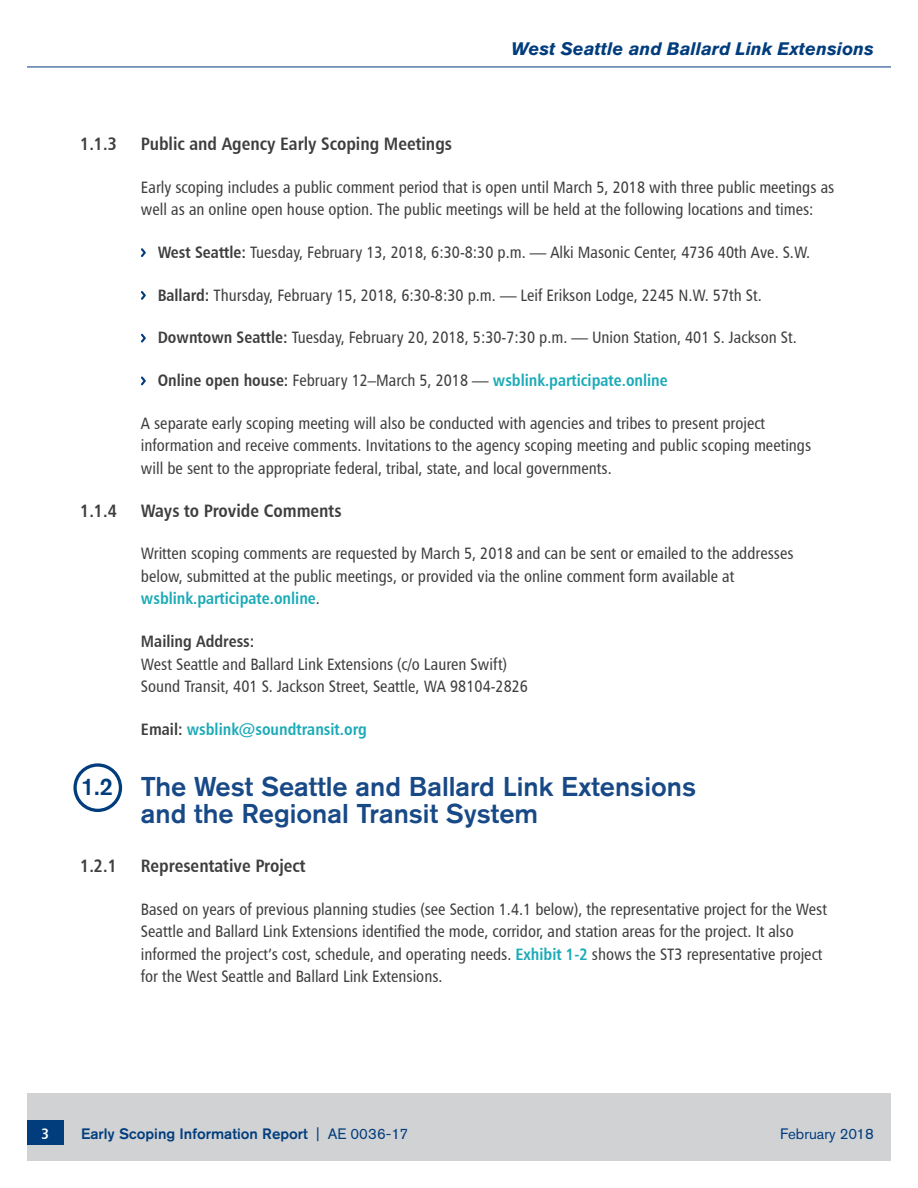
<style>
.page{position:relative;width:918px;height:1188px;background:#fff}
.page>*{position:absolute;margin:0;border:0;box-sizing:border-box;transform-origin:0 0}
.Section_Break{font:500 27px/27px "Akzidenz Grotesk Std";color:#184987}
.t1{font:500 24px "Akzidenz Grotesk Std";color:#013d7d}
.Sub-section_Break{font:18px "Humanist 777 BT Bold Condensed B";color:#3e3e3f}
.t2{font:italic 700 18px "Akzidenz Grotesk Std";color:#013d7d}
.Body{font:16.5px/22.5px "Humanist 777 BT Roman Condensed B";color:#3e3e3f}
.Body-2{font:16.5px "Humanist 777 BT Bold Condensed B";color:#1aaab7}
.t3{font:500 15px "Akzidenz Grotesk Std";color:#013d7d}
.t4{font:15px "Akzidenz Grotesk Std";color:#013d7d}
.t5{font:15px "Humanist 777 BT Bold Condensed B";color:#fff}
.s1{font-family:"Humanist 777 BT Bold Condensed B"}
.s2{color:#3e3e3f}
.s3{font-family:"Humanist 777 BT Roman Condensed B";color:#3e3e3f}
.s4{font-family:"Humanist 777 BT Bold Condensed B";color:#1aaab7}
.s5{font-weight:400}
</style>
<div class="page">
<div style="left:27px;top:1094px;width:864px;height:67px;background:#d1d2d4"></div>
<div style="left:27px;top:1121px;width:37px;height:24px;background:#013d7d"></div>
<hr style="left:27px;top:67px;width:864px;height:1px;background:#013d7d">
<svg style="left:141px;top:248px;width:5px;height:9px"></svg>
<svg style="left:141px;top:291px;width:5px;height:9px"></svg>
<svg style="left:141px;top:334px;width:5px;height:9px"></svg>
<svg style="left:141px;top:376px;width:5px;height:9px"></svg>
<div style="left:73px;top:763px;width:49px;height:49px;border:3px solid #013d7d;border-radius:50%"></div>
<p class="t2" style="left:511px;top:38px;width:364px">West Seattle and Ballard Link Extensions</p>
<p class="Sub-section_Break" style="left:80px;top:132px;width:38px">1.1.3</p>
<p class="Sub-section_Break" style="left:141px;top:132px;width:313px">Public and Agency Early Scoping Meetings</p>
<p class="Body" style="left:141px;top:175px;width:695px">Early scoping includes a public comment period that is open until March 5, 2018 with three public meetings as well as an online open house option. The public meetings will be held at the following locations and times:</p>
<p class="Body" style="left:158px;top:240px;width:654px"><span class="s1">West Seattle:</span> Tuesday, February 13, 2018, 6:30-8:30 p.m. — Alki Masonic Center, 4736 40th Ave. S.W.</p>
<p class="Body" style="left:158px;top:283px;width:606px"><span class="s1">Ballard:</span> Thursday, February 15, 2018, 6:30-8:30 p.m. — Leif Erikson Lodge, 2245 N.W. 57th St.</p>
<p class="Body" style="left:158px;top:326px;width:641px"><span class="s1">Downtown Seattle:</span> Tuesday, February 20, 2018, 5:30-7:30 p.m. — Union Station, 401 S. Jackson St.</p>
<p class="Body-2" style="left:158px;top:370px;width:512px"><span class="s2">Online open house:</span> <span class="s3">February 12–March 5, 2018 —</span> wsblink.participate.online</p>
<p class="Body" style="left:141px;top:411px;width:672px">A separate early scoping meeting will also be conducted with agencies and tribes to present project information and receive comments. Invitations to the agency scoping meeting and public scoping meetings will be sent to the appropriate federal, tribal, state, and local governments.</p>
<p class="Sub-section_Break" style="left:80px;top:499px;width:38px">1.1.4</p>
<p class="Sub-section_Break" style="left:141px;top:499px;width:202px">Ways to Provide Comments</p>
<p class="Body" style="left:141px;top:542px;width:654px">Written scoping comments are requested by March 5, 2018 and can be sent or emailed to the addresses below, submitted at the public meetings, or provided via the online comment form available at <span class="s4">wsblink.participate.online</span>.</p>
<p class="Body" style="left:141px;top:630px;width:389px"><span class="s1">Mailing Address:<br></span>West Seattle and Ballard Link Extensions (c/o Lauren Swift)<br>Sound Transit, 401 S. Jackson Street, Seattle, WA 98104-2826</p>
<p class="Body-2" style="left:141px;top:719px;width:227px"><span class="s2">Email:</span> wsblink@soundtransit.org</p>
<p class="t1" style="left:81px;top:772px;width:33px">1.2</p>
<p class="Section_Break" style="left:141px;top:772px;width:557px">The West Seattle and Ballard Link Extensions and the Regional Transit System</p>
<p class="Sub-section_Break" style="left:80px;top:854px;width:38px">1.2.1</p>
<p class="Sub-section_Break" style="left:141px;top:854px;width:166px">Representative Project</p>
<p class="Body" style="left:141px;top:897px;width:688px">Based on years of previous planning studies (see Section 1.4.1 below), the representative project for the West Seattle and Ballard Link Extensions identified the mode, corridor, and station areas for the project. It also informed the project’s cost, schedule, and operating needs. <span class="s4">Exhibit 1-2</span> shows the ST3 representative project for the West Seattle and Ballard Link Extensions.</p>
<p class="t5" style="left:42px;top:1124px;width:9px">3</p>
<p class="t3" style="left:81px;top:1124px;width:329px">Early Scoping Information Report <span class="s5">| AE 0036-17</span></p>
<p class="t4" style="left:780px;top:1124px;width:95px">February 2018</p>
</div>
